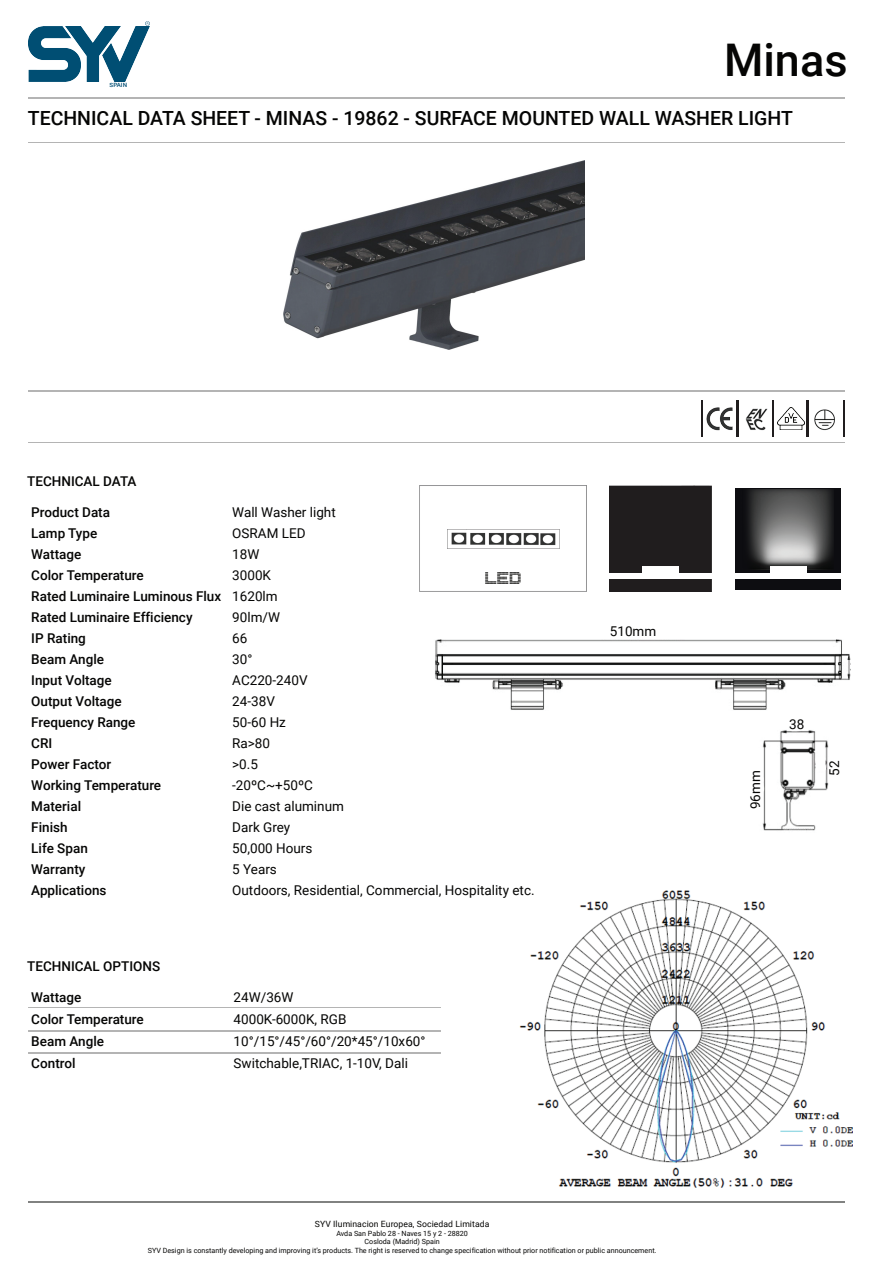
<style>
.page{position:relative;width:893px;height:1263px;background:#fff}
.page>*{position:absolute;margin:0;border:0;box-sizing:border-box;transform-origin:0 0}
.t1{font:500 45px "Roboto";color:#050504}
.t2{font:500 19.5px "Roboto";color:#050504}
.t3{font:15px "Dotspecial";color:#050504;scale:.91 1}
.t4{font:500 13.5px/21px "Roboto";color:#050504}
.t5{font:13.5px/21px "Roboto";color:#050504}
.t6{font:8.55px "Roboto";letter-spacing:.01em;color:#050504}
.t7{font:7.2px/8.6px "Roboto";color:#050504;text-align:center}
.t8{font:500 5.85px "Roboto";color:#004e74;scale:1.07 1}
</style>
<div class="page">
<img style="left:707px;top:407px;width:26px;height:24px">
<img style="left:777px;top:408px;width:27px;height:21px">
<img style="left:745px;top:408px;width:23px;height:23px">
<img style="left:737px;top:401px;width:1px;height:36px">
<img style="left:772px;top:401px;width:1px;height:36px">
<img style="left:807px;top:401px;width:1px;height:36px">
<img style="left:843px;top:401px;width:1px;height:36px">
<img style="left:701px;top:401px;width:1px;height:36px">
<img style="left:814px;top:409px;width:21px;height:22px">
<img style="left:120px;top:26px;width:30px;height:56px">
<img style="left:80px;top:26px;width:40px;height:56px">
<img style="left:29px;top:26px;width:51px;height:56px">
<svg style="left:146px;top:21px;width:4px;height:4px"></svg>
<img style="left:447px;top:548px;width:113px;height:1px">
<img style="left:447px;top:529px;width:113px;height:19px">
<div style="left:610px;top:486px;width:101px;height:105px;background:#201d1e"></div>
<img style="left:642px;top:566px;width:36px;height:8px">
<img style="left:610px;top:574px;width:101px;height:5px">
<div style="left:736px;top:488px;width:105px;height:101px;background:#0d0d11"></div>
<img style="left:748px;top:490px;width:85px;height:79px">
<img style="left:771px;top:566px;width:36px;height:8px">
<img style="left:736px;top:574px;width:105px;height:5px">
<img style="left:435px;top:639px;width:415px;height:71px">
<img style="left:762px;top:730px;width:67px;height:101px">
<img style="left:519px;top:890px;width:334px;height:298px">
<img style="left:284px;top:161px;width:301px;height:188px">
<h1 class="t1" style="left:724px;top:28px;width:125px">Minas</h1>
<h2 class="t2" style="left:28px;top:105px;width:767px">TECHNICAL DATA SHEET - MINAS - 19862 - SURFACE MOUNTED WALL WASHER LIGHT</h2>
<p class="t8" style="left:110px;top:81px;width:18px">SPAIN</p>
<p class="t4" style="left:27px;top:470px;width:111px">TECHNICAL DATA</p>
<p class="t4" style="left:31px;top:501px;width:191px">Product Data<br>Lamp Type<br>Wattage<br>Color Temperature<br>Rated Luminaire Luminous Flux<br>Rated Luminaire Efficiency<br>IP Rating<br>Beam Angle<br>Input Voltage<br>Output Voltage<br>Frequency Range<br>CRI<br>Power Factor<br>Working Temperature<br>Material<br>Finish<br>Life Span<br>Warranty<br>Applications</p>
<p class="t5" style="left:232px;top:501px;width:304px">Wall Washer light<br>OSRAM LED<br>18W<br>3000K<br>1620lm<br>90lm/W<br>66<br>30°<br>AC220-240V<br>24-38V<br>50-60 Hz<br>Ra&gt;80<br>&gt;0.5<br>-20ºC~+50ºC<br>Die cast aluminum<br>Dark Grey<br>50,000 Hours<br>5 Years<br>Outdoors, Residential, Commercial, Hospitality etc.</p>
<p class="t3" style="left:485px;top:572px;width:42px">LED</p>
<p class="t4" style="left:27px;top:955px;width:135px">TECHNICAL OPTIONS</p>
<p class="t4" style="left:31px;top:986px;width:114px;line-height:21.8px">Wattage<br>Color Temperature<br>Beam Angle<br>Control</p>
<p class="t5" style="left:234px;top:986px;width:193px;line-height:21.8px">24W/36W<br>4000K-6000K, RGB<br>10°/15°/45°/60°/20*45°/10x60°<br>Switchable,TRIAC, 1-10V, Dali</p>
<p class="t5" style="left:610px;top:620px;width:48px">510mm</p>
<p class="t6" style="left:315px;top:1218px;width:176px">SYV Iluminacion Europea, Sociedad Limitada</p>
<p class="t7" style="left:148px;top:1228px;width:510px">Avda San Pablo 28 - Naves 15 y 2 - 28820<br>Cosloda (Madrid) Spain<br>SYV Design is constantly developing and improving it’s products. The right is reserved to change specification without prior notification or public announcement.</p>
<p class="t5" style="left:744px;top:809px;width:40px;rotate:-90deg">96mm</p>
<p class="t5" style="left:789px;top:713px;width:17px">38</p>
<p class="t5" style="left:823px;top:776px;width:17px;rotate:-90deg">52</p>
</div>
